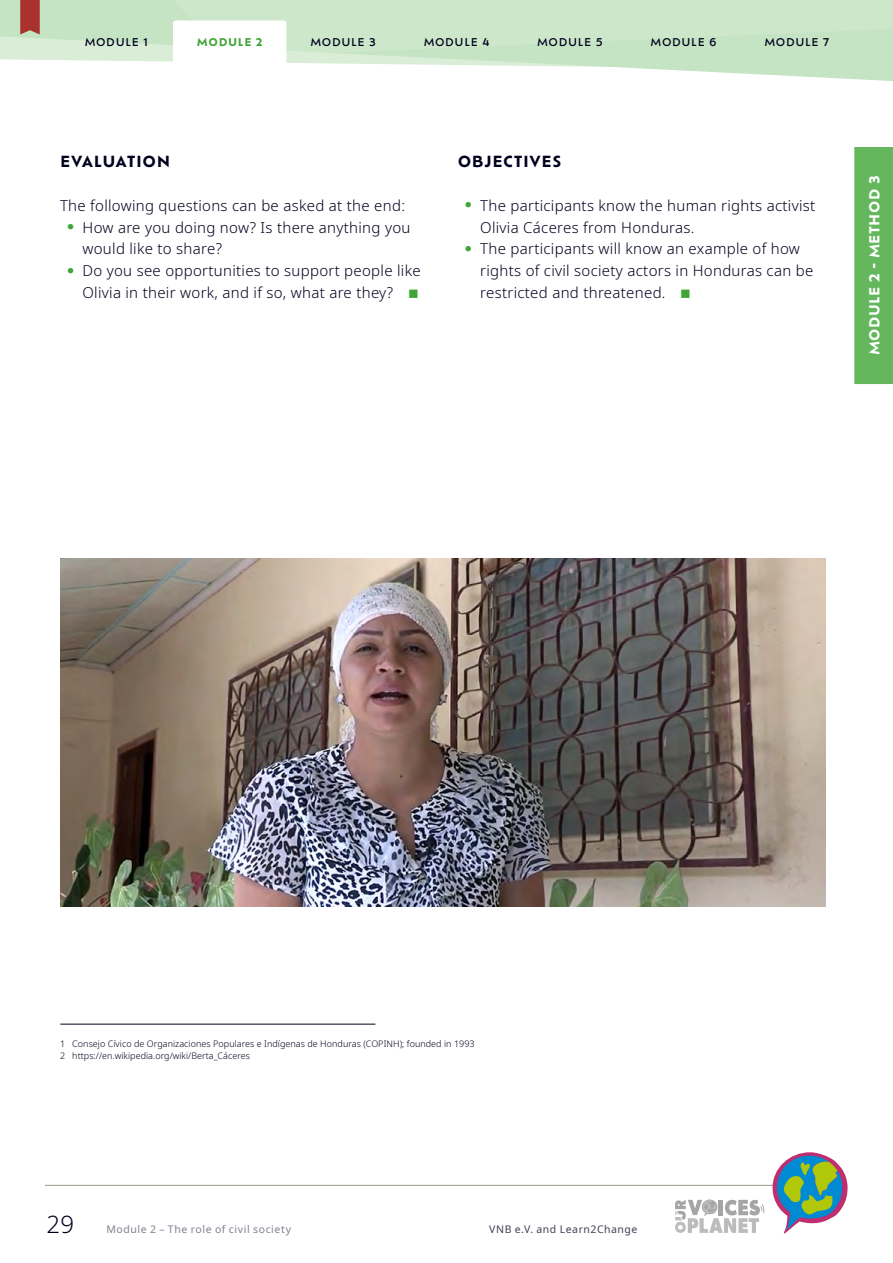
<style>
.page{position:relative;width:893px;height:1263px;background:#fff}
.page>*{position:absolute;margin:0;border:0;box-sizing:border-box;transform-origin:0 0}
.t1{font:300 24px "Noto Sans";color:#00001e}
.Brot_nicht_eingerück{font:300 15px/21.8px "Noto Sans";letter-spacing:.02em;color:#00001e}
.Überschrift_H3{font:700 15px "Ofelia Text";letter-spacing:.035em;color:#00001e}
.t2{font:700 13.5px "Ofelia Text";letter-spacing:.03em;color:#fff}
.t3{font:500 10.5px "Ofelia Text";letter-spacing:.06em;color:#00001e}
.t4{font:10.5px "Noto Sans";letter-spacing:.05em;color:#80808f}
.t5{font:10.5px "Noto Sans";letter-spacing:.05em;color:#404056}
.t6{font:700 10.5px "Ofelia Text";letter-spacing:.06em;color:#3fa535}
.Fussnote{font:300 9px "Noto Sans";letter-spacing:.005em;color:#00001e}
.Fussnote_mehrere_Zei{font:300 9px "Noto Sans";letter-spacing:.005em;color:#00001e}
.s1{font-family:"Ofelia Text";font-weight:700;font-size:24px;color:#3fa535}
.s2{color:#3fa535}
</style>
<div class="page">
<hr style="left:45px;top:1185px;width:780px;height:1px;background:#949d8c">
<svg style="left:675px;top:1199px;width:89px;height:34px"></svg>
<svg style="left:772px;top:1152px;width:75px;height:81px"></svg>
<img style="left:60px;top:559px;width:765px;height:348px">
<hr style="left:60px;top:1024px;width:315px;height:1px;background:#00001e">
<div style="left:854px;top:147px;width:39px;height:237px;background:#65b75e"></div>
<svg style="left:0;top:0;width:893px;height:81px"></svg>
<div style="left:124px;top:0;width:769px;height:57px;background:#cce7ca"></div>
<div style="left:173px;top:20px;width:113px;height:74px;background:#fff;border-radius:3px"></div>
<svg style="left:20px;top:0;width:20px;height:35px"></svg>
<p class="t3" style="left:85px;top:35px;width:65px">MODULE 1</p>
<p class="t6" style="left:197px;top:35px;width:67px">MODULE 2</p>
<p class="t3" style="left:310px;top:35px;width:67px">MODULE 3</p>
<p class="t3" style="left:424px;top:35px;width:67px">MODULE 4</p>
<p class="t3" style="left:537px;top:35px;width:67px">MODULE 5</p>
<p class="t3" style="left:650px;top:35px;width:67px">MODULE 6</p>
<p class="t3" style="left:764px;top:35px;width:66px">MODULE 7</p>
<p class="Überschrift_H3" style="left:60px;top:150px;width:112px">EVALUATION</p>
<p class="Brot_nicht_eingerück" style="left:60px;top:195px;width:346px">The following questions can be asked at the end:</p>
<p class="Brot_nicht_eingerück" style="left:82px;top:217px;width:329px;text-indent:-16px"><span class="s1">•</span> How are you doing now? Is there anything you would like to share?</p>
<p class="Brot_nicht_eingerück" style="left:66px;top:260px;width:356px;text-align:right"><span class="s1">•</span> Do you see opportunities to support people like<br>Olivia in their work, and if so, what are they? <span class="s2">■</span></p>
<p class="Überschrift_H3" style="left:458px;top:150px;width:105px">OBJECTIVES</p>
<p class="Brot_nicht_eingerück" style="left:480px;top:195px;width:336px;text-indent:-16px"><span class="s1">•</span> The participants know the human rights activist<br>Olivia Cáceres from Honduras.</p>
<p class="Brot_nicht_eingerück" style="left:480px;top:238px;width:335px;text-indent:-16px"><span class="s1">•</span> The participants will know an example of how rights of civil society actors in Honduras can be restricted and threatened. <span class="s2">■</span></p>
<p class="t2" style="left:864px;top:355px;width:181px;rotate:-90deg">MODULE 2 - Method 3</p>
<p class="Fussnote" style="left:60px;top:1037px;width:416px">1 Consejo Cívico de Organizaciones Populares e Indígenas de Honduras (COPINH); founded in 1993</p>
<p class="Fussnote_mehrere_Zei" style="left:60px;top:1049px;width:191px">2 https://en.wikipedia.org/wiki/Berta_Cáceres</p>
<h1 class="t1" style="left:47px;top:1207px;width:29px">29</h1>
<p class="t4" style="left:106px;top:1222px;width:186px">Module 2 – The role of civil society</p>
<p class="t5" style="left:489px;top:1222px;width:150px">VNB e.V. and Learn2Change</p>
</div>
